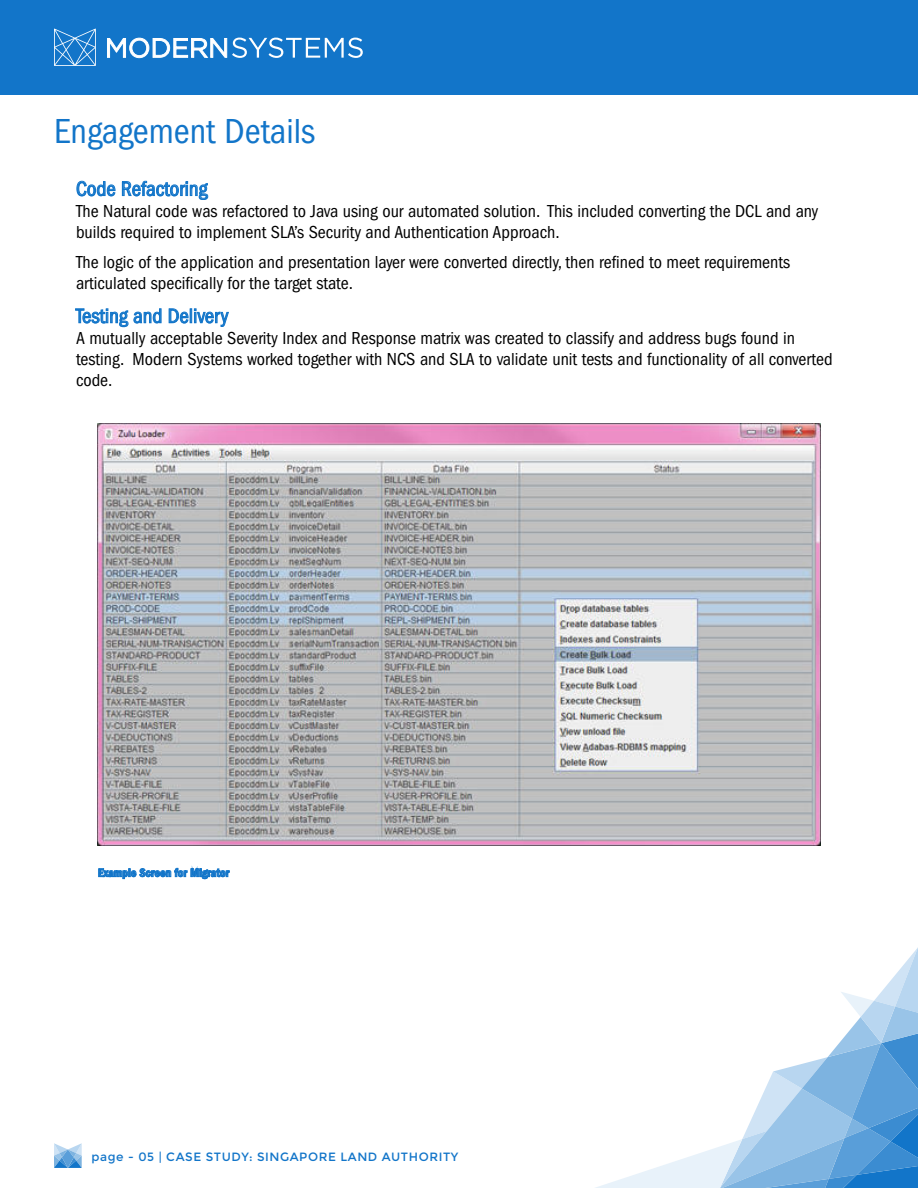
<style>
.page{position:relative;width:918px;height:1188px;background:#fff}
.page>*{position:absolute;margin:0;border:0;box-sizing:border-box;transform-origin:0 0}
.t1{font:condensed 36px "Franklin Gothic";color:#1275c9}
.t2{font:condensed 21px "Franklin Gothic";color:#1275c9}
.t3{font:condensed 18px/21px "Franklin Gothic";color:#000}
.t4{font:12px "Montserrat";letter-spacing:.05em;color:#1275c9}
.t5{font:600 condensed 12px "Franklin Gothic";color:#1275c9}
</style>
<div class="page">
<svg style="left:54px;top:1143px;width:28px;height:25px"></svg>
<svg style="left:595px;top:947px;width:323px;height:241px"></svg>
<div style="left:0;top:0;width:918px;height:94px;background:#1275c9"></div>
<svg style="left:54px;top:29px;width:42px;height:37px"></svg>
<svg style="left:107px;top:37px;width:256px;height:22px"></svg>
<svg style="left:76px;top:181px;width:40px;height:16px"></svg>
<svg style="left:122px;top:181px;width:87px;height:19px"></svg>
<svg style="left:75px;top:308px;width:87px;height:19px"></svg>
<svg style="left:168px;top:308px;width:61px;height:19px"></svg>
<img style="left:98px;top:424px;width:722px;height:422px">
<svg style="left:98px;top:868px;width:132px;height:11px"></svg>
<h1 class="t1" style="left:54px;top:111px;width:263px">Engagement Details</h1>
<p class="t2" style="left:76px;top:177px;width:133px">Code Refactoring</p>
<p class="t3" style="left:76px;top:200px;width:744px">The Natural code was refactored to Java using our automated solution. This included converting the DCL and any builds required to implement SLA’s Security and Authentication Approach.</p>
<p class="t3" style="left:76px;top:251px;width:716px">The logic of the application and presentation layer were converted directly, then refined to meet requirements articulated specifically for the target state.</p>
<p class="t2" style="left:76px;top:304px;width:154px">Testing and Delivery</p>
<p class="t3" style="left:76px;top:327px;width:758px">A mutually acceptable Severity Index and Response matrix was created to classify and address bugs found in testing. Modern Systems worked together with NCS and SLA to validate unit tests and functionality of all converted code.</p>
<p class="t5" style="left:98px;top:866px;width:133px">Example Screen for Migrator</p>
<p class="t4" style="left:92px;top:1150px;width:368px">page - 05 | CASE STUDY: SINGAPORE LAND AUTHORITY</p>
</div>
